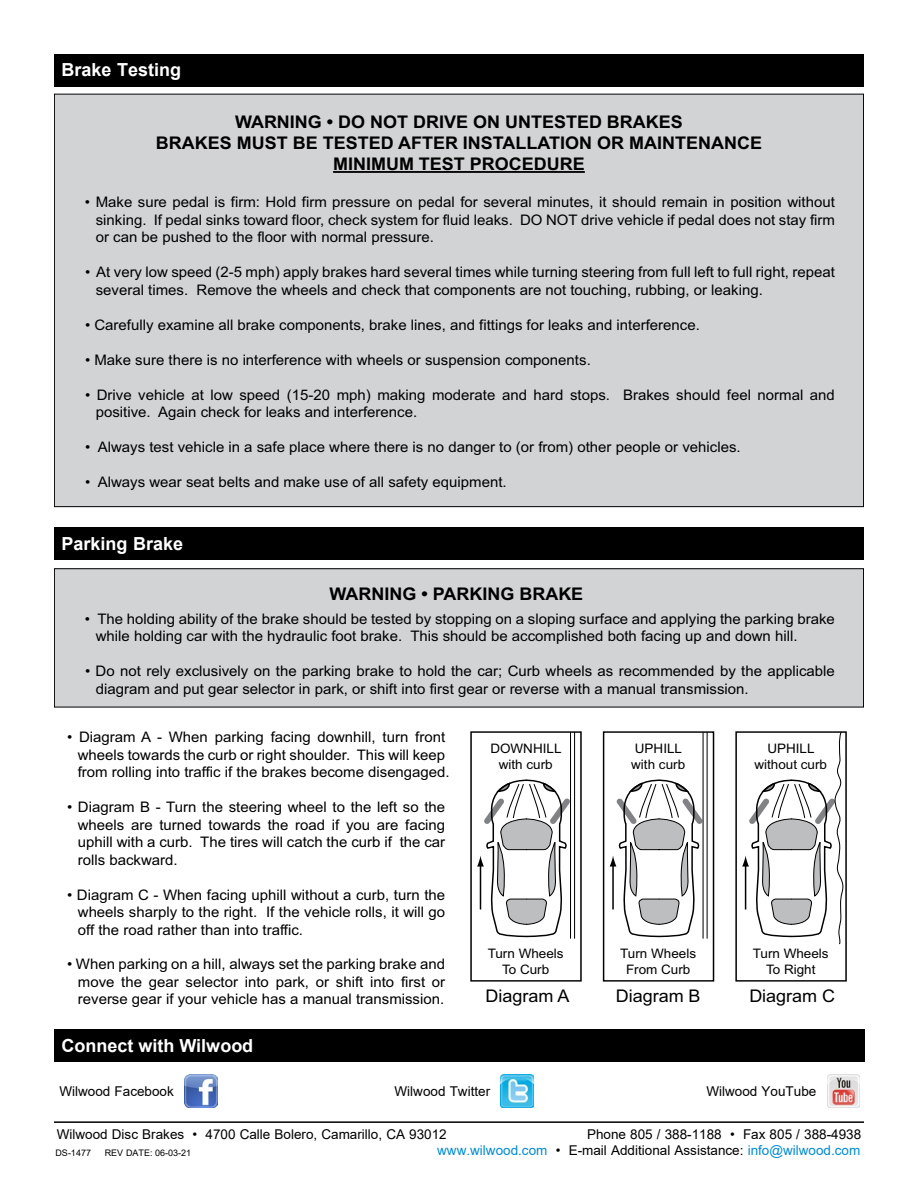
<style>
.page{position:relative;width:918px;height:1188px;background:#fff}
.page>*{position:absolute;margin:0;border:0;box-sizing:border-box;transform-origin:0 0}
.t1{font:700 18px "Arial";color:#fff}
.t2{font:700 17.4px/21px "Arial";color:#000;text-align:center}
.t3{font:17.4px "Arial";color:#000}
.t4{font:14.55px/17.4px "Arial";color:#000}
.t5{font:13.5px "Arial";color:#000}
.t6{font:13.5px "Arial";color:#008cd1}
.t7{font:13.05px/15.8px "Arial";color:#000;text-align:center}
.t8{font:9px "Arial";color:#000}
.s1{color:#000}
</style>
<div class="page">
<hr style="left:54px;top:1121px;width:810px;height:2px;background:#000">
<div style="left:54px;top:528px;width:810px;height:32px;background:#000"></div>
<div style="left:54px;top:569px;width:810px;height:138px;background:#d1d3d4"></div>
<div style="left:54px;top:568px;width:810px;height:139px;border:1px solid #000"></div>
<hr style="left:570px;top:732px;width:1px;height:206px;background:#000">
<hr style="left:574px;top:732px;width:1px;height:206px;background:#000">
<svg style="left:477px;top:779px;width:98px;height:159px"></svg>
<div style="left:470px;top:731px;width:112px;height:251px;border:1px solid #000"></div>
<hr style="left:703px;top:732px;width:1px;height:206px;background:#000">
<hr style="left:707px;top:732px;width:1px;height:206px;background:#000">
<svg style="left:610px;top:779px;width:98px;height:159px"></svg>
<div style="left:603px;top:731px;width:111px;height:251px;border:1px solid #000"></div>
<div style="left:735px;top:731px;width:112px;height:251px;border:1px solid #000"></div>
<svg style="left:742px;top:731px;width:102px;height:214px"></svg>
<div style="left:54px;top:54px;width:810px;height:32px;background:#000"></div>
<div style="left:54px;top:94px;width:810px;height:413px;background:#d1d3d4"></div>
<hr style="left:333px;top:171px;width:252px;height:2px;background:#000">
<div style="left:54px;top:1030px;width:810px;height:32px;background:#000"></div>
<svg style="left:184px;top:1074px;width:34px;height:34px"></svg>
<img style="left:185px;top:1075px;width:32px;height:32px">
<svg style="left:500px;top:1074px;width:34px;height:34px"></svg>
<img style="left:501px;top:1075px;width:32px;height:32px">
<img style="left:827px;top:1075px;width:33px;height:32px">
<p class="t1" style="left:62px;top:57px;width:121px">Brake Testing</p>
<p class="t2" style="left:156px;top:112px;width:608px">WARNING • DO NOT DRIVE ON UNTESTED BRAKES<br>BRAKES MUST BE TESTED AFTER INSTALLATION OR MAINTENANCE<br>MINIMUM TEST PROCEDURE</p>
<p class="t4" style="left:96px;top:194px;width:741px;text-align:justify;text-indent:-11px">• Make sure pedal is firm: Hold firm pressure on pedal for several minutes, it should remain in position without sinking. If pedal sinks toward floor, check system for fluid leaks. DO NOT drive vehicle if pedal does not stay firm or can be pushed to the floor with normal pressure.</p>
<p class="t4" style="left:96px;top:264px;width:741px;text-indent:-11px">• At very low speed (2-5 mph) apply brakes hard several times while turning steering from full left to full right, repeat several times. Remove the wheels and check that components are not touching, rubbing, or leaking.</p>
<p class="t4" style="left:85px;top:316px;width:616px">• Carefully examine all brake components, brake lines, and fittings for leaks and interference.</p>
<p class="t4" style="left:85px;top:351px;width:507px">• Make sure there is no interference with wheels or suspension components.</p>
<p class="t4" style="left:96px;top:386px;width:741px;text-indent:-11px">• Drive vehicle at low speed (15-20 mph) making moderate and hard stops. Brakes should feel normal and positive. Again check for leaks and interference.</p>
<p class="t4" style="left:85px;top:438px;width:657px">• Always test vehicle in a safe place where there is no danger to (or from) other people or vehicles.</p>
<p class="t4" style="left:85px;top:473px;width:423px">• Always wear seat belts and make use of all safety equipment.</p>
<p class="t1" style="left:62px;top:531px;width:123px">Parking Brake</p>
<p class="t2" style="left:330px;top:583px;width:255px">WARNING • PARKING BRAKE</p>
<p class="t4" style="left:96px;top:610px;width:741px;text-indent:-11px">• The holding ability of the brake should be tested by stopping on a sloping surface and applying the parking brake while holding car with the hydraulic foot brake. This should be accomplished both facing up and down hill.</p>
<p class="t4" style="left:96px;top:662px;width:741px;text-indent:-11px">• Do not rely exclusively on the parking brake to hold the car; Curb wheels as recommended by the applicable diagram and put gear selector in park, or shift into first gear or reverse with a manual transmission.</p>
<p class="t4" style="left:78px;top:729px;width:374px;text-indent:-11px">• Diagram A - When parking facing downhill, turn front wheels towards the curb or right shoulder. This will keep from rolling into traffic if the brakes become disengaged.</p>
<p class="t4" style="left:78px;top:798px;width:369px;text-align:justify;text-indent:-11px">• Diagram B - Turn the steering wheel to the left so the wheels are turned towards the road if you are facing uphill with a curb. The tires will catch the curb if the car rolls backward.</p>
<p class="t4" style="left:78px;top:886px;width:369px;text-align:justify;text-indent:-11px">• Diagram C - When facing uphill without a curb, turn the wheels sharply to the right. If the vehicle rolls, it will go off the road rather than into traffic.</p>
<p class="t4" style="left:78px;top:956px;width:369px;text-align:justify;text-indent:-11px">• When parking on a hill, always set the parking brake and move the gear selector into park, or shift into first or reverse gear if your vehicle has a manual transmission.</p>
<p class="t7" style="left:490px;top:740px;width:73px">DOWNHILL with curb</p>
<p class="t7" style="left:631px;top:740px;width:55px;text-align:left">UPHILL with curb</p>
<p class="t7" style="left:754px;top:740px;width:74px">UPHILL without curb</p>
<p class="t7" style="left:488px;top:945px;width:77px">Turn Wheels<br>To Curb</p>
<p class="t3" style="left:486px;top:984px;width:85px">Diagram A</p>
<p class="t7" style="left:620px;top:945px;width:77px">Turn Wheels<br>From Curb</p>
<p class="t3" style="left:616px;top:984px;width:86px">Diagram B</p>
<p class="t7" style="left:753px;top:945px;width:77px">Turn Wheels<br>To Right</p>
<p class="t3" style="left:749px;top:984px;width:87px">Diagram C</p>
<p class="t1" style="left:62px;top:1033px;width:193px">Connect with Wilwood</p>
<p class="t5" style="left:59px;top:1082px;width:116px">Wilwood Facebook</p>
<p class="t5" style="left:395px;top:1082px;width:97px">Wilwood Twitter</p>
<p class="t5" style="left:706px;top:1082px;width:111px">Wilwood YouTube</p>
<p class="t5" style="left:57px;top:1125px;width:392px">Wilwood Disc Brakes • 4700 Calle Bolero, Camarillo, CA 93012</p>
<p class="t5" style="left:587px;top:1125px;width:276px">Phone 805 / 388-1188 • Fax 805 / 388-4938</p>
<p class="t8" style="left:56px;top:1146px;width:37px">DS-1477</p>
<p class="t8" style="left:105px;top:1146px;width:88px">REV DATE: 06-03-21</p>
<p class="t6" style="left:437px;top:1141px;width:425px">www.wilwood.com <span class="s1">• E-mail Additional Assistance:</span> info@wilwood.com</p>
</div>
